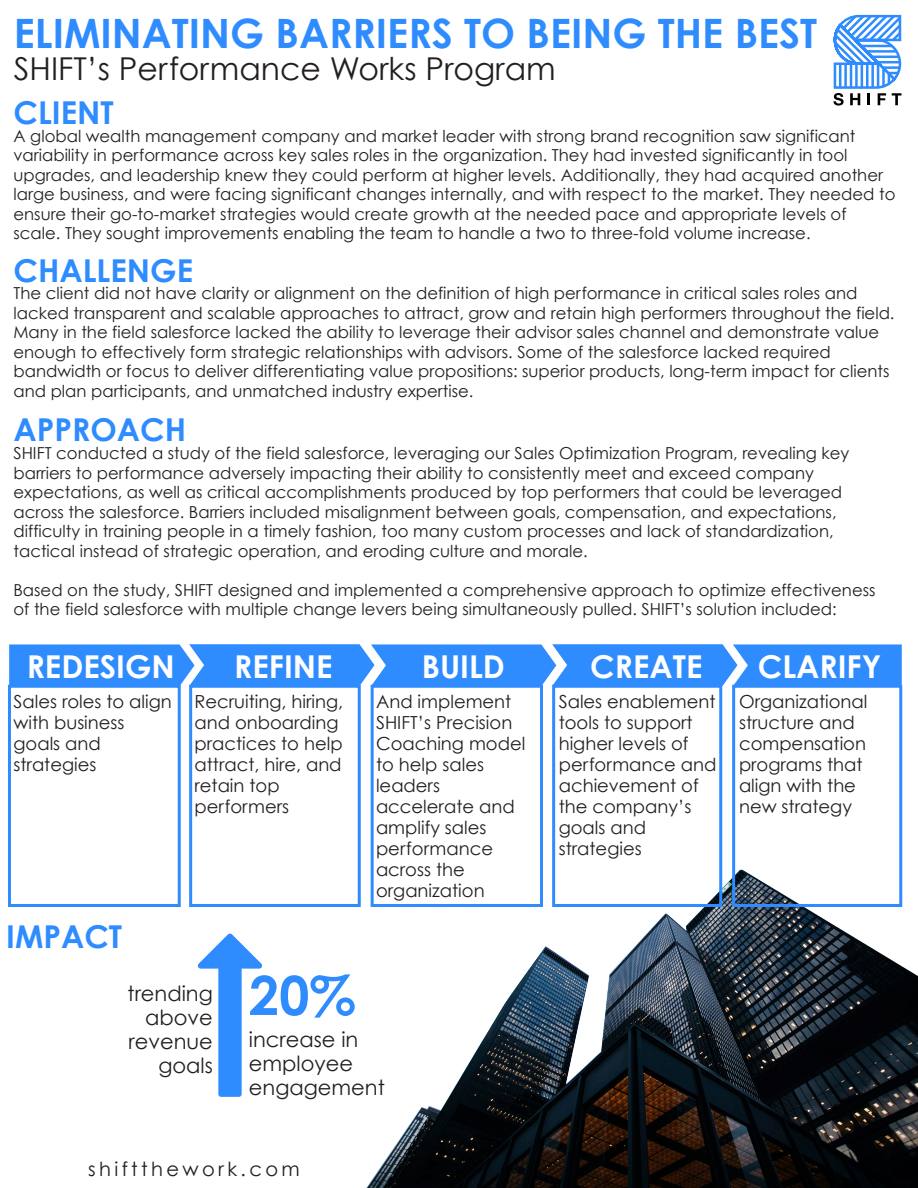
<style>
.page{position:relative;width:918px;height:1188px;background:#fff}
.page>*{position:absolute;margin:0;border:0;box-sizing:border-box;transform-origin:0 0}
.t1{font:700 54px "Century Gothic";color:#2f8cff}
.t2{font:700 40.5px "Century Gothic";color:#2f8cff}
.t3{font:700 31.5px "Century Gothic";color:#fff}
.t4{font:31.5px "Century Gothic";color:#231f20}
.t5{font:700 31.5px "Century Gothic";color:#2f8cff}
.t6{font:21px/24px "Century Gothic";color:#231f20}
.t7{font:19.5px "Century Gothic";letter-spacing:.175em;color:#231f20}
.t8{font:18px/21px "Century Gothic";color:#231f20}
.t9{font:16.5px/19.5px "Century Gothic";color:#231f20}
</style>
<div class="page">
<svg style="left:366px;top:775px;width:552px;height:413px"></svg>
<div style="left:8px;top:685px;width:173px;height:222px;border:3px solid #2f8cff"></div>
<div style="left:189px;top:685px;width:172px;height:222px;border:3px solid #2f8cff"></div>
<div style="left:371px;top:685px;width:172px;height:222px;border:3px solid #2f8cff"></div>
<div style="left:552px;top:685px;width:170px;height:222px;border:3px solid #2f8cff"></div>
<div style="left:732px;top:685px;width:170px;height:222px;border:3px solid #2f8cff"></div>
<svg style="left:9px;top:644px;width:893px;height:42px;background:#3a92ff"></svg>
<svg style="left:198px;top:934px;width:64px;height:163px"></svg>
<svg style="left:833px;top:14px;width:69px;height:92px"></svg>
<h2 class="t2" style="left:14px;top:8px;width:805px">ELIMINATING BARRIERS TO BEING THE BEST</h2>
<h3 class="t4" style="left:14px;top:49px;width:543px">SHIFT’s Performance Works Program</h3>
<h3 class="t5" style="left:14px;top:93px;width:102px">CLIENT</h3>
<p class="t9" style="left:14px;top:126px;width:884px">A global wealth management company and market leader with strong brand recognition saw significant variability in performance across key sales roles in the organization. They had invested significantly in tool upgrades, and leadership knew they could perform at higher levels. Additionally, they had acquired another large business, and were facing significant changes internally, and with respect to the market. They needed to ensure their go-to-market strategies would create growth at the needed pace and appropriate levels of scale. They sought improvements enabling the team to handle a two to three-fold volume increase.</p>
<h3 class="t5" style="left:14px;top:250px;width:181px">CHALLENGE</h3>
<p class="t9" style="left:14px;top:283px;width:883px">The client did not have clarity or alignment on the definition of high performance in critical sales roles and lacked transparent and scalable approaches to attract, grow and retain high performers throughout the field.<br>Many in the field salesforce lacked the ability to leverage their advisor sales channel and demonstrate value enough to effectively form strategic relationships with advisors. Some of the salesforce lacked required bandwidth or focus to deliver differentiating value propositions: superior products, long-term impact for clients and plan participants, and unmatched industry expertise.</p>
<h3 class="t5" style="left:14px;top:409px;width:174px">APPROACH</h3>
<p class="t9" style="left:14px;top:443px;width:837px">SHIFT conducted a study of the field salesforce, leveraging our Sales Optimization Program, revealing key barriers to performance adversely impacting their ability to consistently meet and exceed company expectations, as well as critical accomplishments produced by top performers that could be leveraged across the salesforce. Barriers included misalignment between goals, compensation, and expectations, difficulty in training people in a timely fashion, too many custom processes and lack of standardization, tactical instead of strategic operation, and eroding culture and morale.</p>
<p class="t9" style="left:14px;top:580px;width:864px">Based on the study, SHIFT designed and implemented a comprehensive approach to optimize effectiveness of the field salesforce with multiple change levers being simultaneously pulled. SHIFT’s solution included:</p>
<h3 class="t3" style="left:590px;top:646px;width:114px">CREATE</h3>
<h3 class="t3" style="left:758px;top:646px;width:125px">CLARIFY</h3>
<h3 class="t3" style="left:27px;top:646px;width:150px">REDESIGN</h3>
<h3 class="t3" style="left:234px;top:646px;width:100px">REFINE</h3>
<h3 class="t3" style="left:422px;top:646px;width:85px">BUILD</h3>
<p class="t8" style="left:14px;top:691px;width:160px">Sales roles to align with business goals and strategies</p>
<p class="t8" style="left:195px;top:691px;width:150px">Recruiting, hiring, and onboarding practices to help attract, hire, and retain top performers</p>
<p class="t8" style="left:376px;top:691px;width:151px">And implement<br>SHIFT’s Precision<br>Coaching model to help sales leaders accelerate and amplify sales performance across the organization</p>
<p class="t8" style="left:559px;top:691px;width:159px">Sales enablement tools to support higher levels of performance and achievement of the company’s goals and strategies</p>
<p class="t8" style="left:739px;top:691px;width:130px">Organizational structure and compensation programs that align with the new strategy</p>
<h3 class="t5" style="left:6px;top:917px;width:117px">IMPACT</h3>
<p class="t6" style="left:128px;top:981px;width:87px;text-align:right">trending above revenue goals</p>
<h1 class="t1" style="left:249px;top:961px;width:108px">20%</h1>
<p class="t6" style="left:249px;top:1027px;width:137px">increase in employee engagement</p>
<p class="t7" style="left:88px;top:1157px;width:213px">shiftthework.com</p>
</div>
